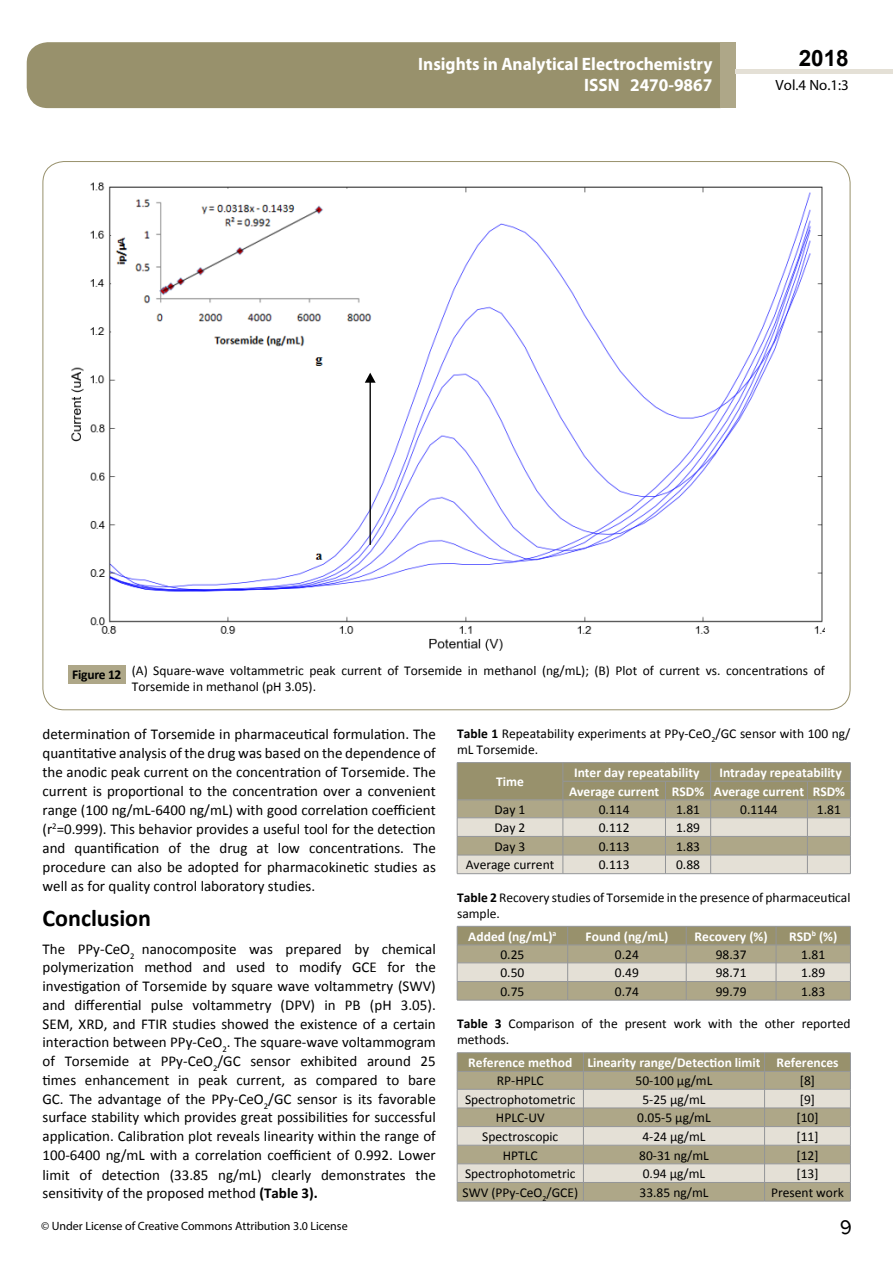
<style>
.page{position:relative;width:893px;height:1263px;background:#fff}
.page>*{position:absolute;margin:0;border:0;box-sizing:border-box;transform-origin:0 0}
.t1{font:25.5px "Tunga";color:#000}
.t2{font:700 24px "Calibri";color:#000}
.t3{font:700 22.5px "Arial";color:#000}
.t4{font:700 18px/21.6px "Myriad Pro";color:#fff;text-align:right;scale:.96 1}
.t5{font:15px/18.8px "Calibri";color:#000;text-align:justify}
.t6{font:14.85px "Myriad Pro";color:#000}
.t7{font:13.5px/16.2px "Calibri";color:#000}
.t8{font:700 13.5px/18.6px "Calibri";color:#fff;text-align:right}
.t9{font:12px "Myriad Pro";color:#000}
.s1{font-weight:700}
</style>
<div class="page">
<div style="left:27px;top:42px;width:693px;height:66px;background:#98916c"></div>
<div style="left:720px;top:42px;width:16px;height:66px;background:#aea788"></div>
<div style="left:736px;top:69px;width:157px;height:5px;background:#e4e0d6"></div>
<img style="left:71px;top:182px;width:754px;height:469px">
<svg style="left:365px;top:373px;width:11px;height:172px"></svg>
<div style="left:68px;top:665px;width:58px;height:18px;background:#aea788"></div>
<hr style="left:457px;top:762px;width:106px;height:1px;background:#939598">
<hr style="left:563px;top:762px;width:102px;height:1px;background:#939598">
<hr style="left:665px;top:762px;width:46px;height:1px;background:#939598">
<hr style="left:711px;top:762px;width:96px;height:1px;background:#939598">
<hr style="left:807px;top:762px;width:43px;height:1px;background:#939598">
<svg style="left:457px;top:763px;width:394px;height:111px;background:#b6b198"></svg>
<hr style="left:457px;top:800px;width:106px;height:1px;background:#939598">
<hr style="left:563px;top:800px;width:102px;height:1px;background:#939598">
<hr style="left:665px;top:800px;width:46px;height:1px;background:#939598">
<hr style="left:711px;top:800px;width:96px;height:1px;background:#939598">
<hr style="left:807px;top:800px;width:43px;height:1px;background:#939598">
<hr style="left:457px;top:1000px;width:111px;height:1px;background:#939598">
<hr style="left:568px;top:1000px;width:118px;height:1px;background:#939598">
<hr style="left:686px;top:1000px;width:90px;height:1px;background:#939598">
<hr style="left:776px;top:1000px;width:74px;height:1px;background:#939598">
<svg style="left:457px;top:926px;width:394px;height:74px;background:#b4ae95"></svg>
<hr style="left:457px;top:945px;width:111px;height:1px;background:#939598">
<hr style="left:568px;top:945px;width:118px;height:1px;background:#939598">
<hr style="left:686px;top:945px;width:90px;height:1px;background:#939598">
<hr style="left:776px;top:945px;width:74px;height:1px;background:#939598">
<hr style="left:457px;top:1201px;width:126px;height:1px;background:#939598">
<hr style="left:583px;top:1201px;width:182px;height:1px;background:#939598">
<hr style="left:765px;top:1201px;width:85px;height:1px;background:#939598">
<hr style="left:457px;top:1052px;width:126px;height:1px;background:#939598">
<hr style="left:583px;top:1052px;width:182px;height:1px;background:#939598">
<hr style="left:765px;top:1052px;width:85px;height:1px;background:#939598">
<svg style="left:457px;top:1053px;width:394px;height:148px;background:#bdb7a1"></svg>
<hr style="left:457px;top:1071px;width:126px;height:1px;background:#939598">
<hr style="left:583px;top:1071px;width:182px;height:1px;background:#939598">
<hr style="left:765px;top:1071px;width:85px;height:1px;background:#939598">
<p class="t4" style="left:418px;top:52px;width:308px">Insights in Analytical Electrochemistry<br>ISSN 2470-9867</p>
<h3 class="t3" style="left:799px;top:43px;width:52px">2018</h3>
<p class="t6" style="left:776px;top:76px;width:75px">Vol.4 No.1:3</p>
<p class="t7" style="left:132px;top:662px;width:695px;text-indent:-60px"><span class="s1">Figure 12</span> (A) Square-wave voltammetric peak current of Torsemide in methanol (ng/mL); (B) Plot of current vs. concentrations of<br>Torsemide in methanol (pH 3.05).</p>
<p class="t5" style="left:43px;top:724px;width:395px">determination of Torsemide in pharmaceutical formulation. The quantitative analysis of the drug was based on the dependence of the anodic peak current on the concentration of Torsemide. The current is proportional to the concentration over a convenient range (100 ng/mL-6400 ng/mL) with good correlation coefficient (r<sup>2</sup>=0.999). This behavior provides a useful tool for the detection and quantification of the drug at low concentrations. The procedure can also be adopted for pharmacokinetic studies as well as for quality control laboratory studies.</p>
<h2 class="t2" style="left:43px;top:903px;width:110px">Conclusion</h2>
<p class="t5" style="left:43px;top:939px;width:395px">The PPy-CeO<sub>2</sub> nanocomposite was prepared by chemical polymerization method and used to modify GCE for the investigation of Torsemide by square wave voltammetry (SWV) and differential pulse voltammetry (DPV) in PB (pH 3.05).<br>SEM, XRD, and FTIR studies showed the existence of a certain interaction between PPy-CeO<sub>2</sub>. The square-wave voltammogram of Torsemide at PPy-CeO<sub>2</sub>/GC sensor exhibited around 25 times enhancement in peak current, as compared to bare GC. The advantage of the PPy-CeO<sub>2</sub>/GC sensor is its favorable surface stability which provides great possibilities for successful application. Calibration plot reveals linearity within the range of 100-6400 ng/mL with a correlation coefficient of 0.992. Lower limit of detection (33.85 ng/mL) clearly demonstrates the sensitivity of the proposed method <span class="s1">(Table 3).</span></p>
<p class="t9" style="left:41px;top:1218px;width:308px">© Under License of Creative Commons Attribution 3.0 License</p>
<p class="t7" style="left:457px;top:725px;width:395px"><span class="s1">Table 1</span> Repeatability experiments at PPy-CeO<sub>2</sub>/GC sensor with 100 ng/ mL Torsemide.</p>
<p class="t8" style="left:496px;top:772px;width:29px">Time</p>
<p class="t8" style="left:569px;top:763px;width:278px">Intraday repeatability<br>Average current RSD% Average current RSD%</p>
<p class="t8" style="left:574px;top:763px;width:127px">Inter day repeatability</p>
<p class="t7" style="left:495px;top:801px;width:32px">Day 1</p>
<p class="t7" style="left:599px;top:801px;width:32px">0.114</p>
<p class="t7" style="left:676px;top:801px;width:25px">1.81</p>
<p class="t7" style="left:740px;top:801px;width:39px">0.1144</p>
<p class="t7" style="left:817px;top:801px;width:25px">1.81</p>
<p class="t7" style="left:495px;top:820px;width:32px">Day 2</p>
<p class="t7" style="left:599px;top:820px;width:32px">0.112</p>
<p class="t7" style="left:676px;top:820px;width:25px">1.89</p>
<p class="t7" style="left:495px;top:838px;width:32px">Day 3</p>
<p class="t7" style="left:599px;top:838px;width:32px">0.113</p>
<p class="t7" style="left:676px;top:838px;width:25px">1.83</p>
<p class="t7" style="left:466px;top:857px;width:90px">Average current</p>
<p class="t7" style="left:599px;top:857px;width:32px">0.113</p>
<p class="t7" style="left:676px;top:857px;width:25px">0.88</p>
<p class="t7" style="left:457px;top:889px;width:395px"><span class="s1">Table 2</span> Recovery studies of Torsemide in the presence of pharmaceutical sample.</p>
<p class="t8" style="left:468px;top:927px;width:90px">Added (ng/mL)<sup>a</sup></p>
<p class="t8" style="left:586px;top:927px;width:84px">Found (ng/mL)</p>
<p class="t8" style="left:695px;top:927px;width:74px">Recovery (%)</p>
<p class="t8" style="left:789px;top:927px;width:50px">RSD<sup>b</sup> (%)</p>
<p class="t7" style="left:500px;top:946px;width:25px">0.25</p>
<p class="t7" style="left:615px;top:946px;width:25px">0.24</p>
<p class="t7" style="left:716px;top:946px;width:32px">98.37</p>
<p class="t7" style="left:801px;top:946px;width:25px">1.81</p>
<p class="t7" style="left:500px;top:965px;width:25px">0.50</p>
<p class="t7" style="left:615px;top:965px;width:25px">0.49</p>
<p class="t7" style="left:716px;top:965px;width:32px">98.71</p>
<p class="t7" style="left:801px;top:965px;width:25px">1.89</p>
<p class="t7" style="left:500px;top:983px;width:25px">0.75</p>
<p class="t7" style="left:615px;top:983px;width:25px">0.74</p>
<p class="t7" style="left:716px;top:983px;width:32px">99.79</p>
<p class="t7" style="left:801px;top:983px;width:25px">1.83</p>
<p class="t7" style="left:457px;top:1015px;width:395px"><span class="s1">Table 3</span> Comparison of the present work with the other reported methods.</p>
<p class="t8" style="left:468px;top:1053px;width:372px">Reference method Linearity range/Detection limit References</p>
<p class="t7" style="left:497px;top:1072px;width:48px">RP-HPLC</p>
<p class="t7" style="left:636px;top:1072px;width:78px">50-100 μg/mL</p>
<p class="t7" style="left:800px;top:1072px;width:17px">[8]</p>
<p class="t7" style="left:465px;top:1091px;width:112px">Spectrophotometric</p>
<p class="t7" style="left:642px;top:1091px;width:65px">5-25 μg/mL</p>
<p class="t7" style="left:800px;top:1091px;width:17px">[9]</p>
<p class="t7" style="left:496px;top:1110px;width:50px">HPLC-UV</p>
<p class="t7" style="left:637px;top:1110px;width:75px">0.05-5 μg/mL</p>
<p class="t7" style="left:796px;top:1110px;width:23px">[10]</p>
<p class="t7" style="left:482px;top:1128px;width:78px">Spectroscopic</p>
<p class="t7" style="left:642px;top:1128px;width:65px">4-24 μg/mL</p>
<p class="t7" style="left:796px;top:1128px;width:23px">[11]</p>
<p class="t7" style="left:503px;top:1147px;width:36px">HPTLC</p>
<p class="t7" style="left:639px;top:1147px;width:71px">80-31 ng/mL</p>
<p class="t7" style="left:796px;top:1147px;width:23px">[12]</p>
<p class="t7" style="left:465px;top:1166px;width:112px">Spectrophotometric</p>
<p class="t7" style="left:643px;top:1166px;width:64px">0.94 μg/mL</p>
<p class="t7" style="left:796px;top:1166px;width:23px">[13]</p>
<p class="t7" style="left:462px;top:1184px;width:117px">SWV (PPy-CeO<sub>2</sub>/GCE)</p>
<p class="t7" style="left:639px;top:1184px;width:70px">33.85 ng/mL</p>
<p class="t7" style="left:771px;top:1184px;width:74px">Present work</p>
<h1 class="t1" style="left:840px;top:1210px;width:14px">9</h1>
</div>
